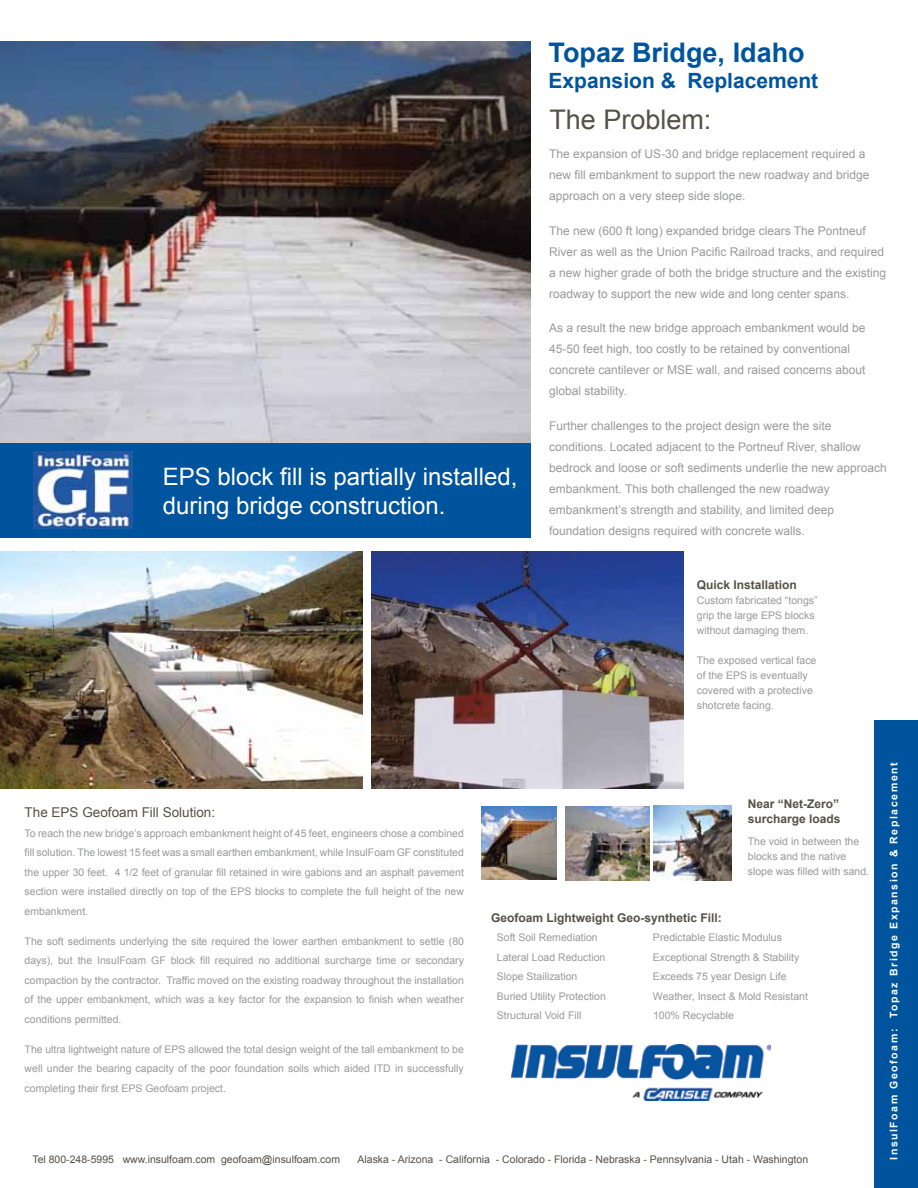
<style>
.page{position:relative;width:918px;height:1188px;background:#fff}
.page>*{position:absolute;margin:0;border:0;box-sizing:border-box;transform-origin:0 0}
.t1{font:700 27px "Arial";color:#00549e}
.t2{font:27px "Arial";color:#545146}
.t3{font:24px/28.5px "Arial";color:#fff}
.t4{font:700 21px "Arial";color:#00549e}
.t5{font:13.5px "Arial";color:#545146}
.t6{font:12px/21px "Arial";color:#999a9a}
.t7{font:700 12px/15px "Arial";color:#545146}
.t8{font:10.5px/19.5px "Arial";color:#999a9a}
.t9{font:10.5px "Arial";color:#545146}
.t10{font:700 10.5px "Arial";letter-spacing:.15em;color:#fff}
</style>
<div class="page">
<img style="left:0;top:42px;width:530px;height:401px">
<div style="left:875px;top:720px;width:43px;height:468px;background:#00549e"></div>
<div style="left:0;top:443px;width:531px;height:95px;background:#00549e"></div>
<img style="left:512px;top:1045px;width:259px;height:55px">
<img style="left:34px;top:451px;width:98px;height:78px">
<img style="left:482px;top:807px;width:75px;height:73px">
<img style="left:372px;top:551px;width:311px;height:237px">
<img style="left:654px;top:805px;width:77px;height:75px">
<img style="left:565px;top:806px;width:84px;height:74px">
<img style="left:0;top:551px;width:363px;height:237px">
<h2 class="t3" style="left:163px;top:463px;width:356px">EPS block fill is partially installed, during bridge construction.</h2>
<h1 class="t1" style="left:549px;top:35px;width:258px">Topaz Bridge, Idaho</h1>
<h3 class="t4" style="left:549px;top:66px;width:271px">Expansion &amp; Replacement</h3>
<h1 class="t2" style="left:549px;top:102px;width:164px">The Problem:</h1>
<p class="t6" style="left:549px;top:144px;width:322px">The expansion of US-30 and bridge replacement required a new fill embankment to support the new roadway and bridge approach on a very steep side slope.</p>
<p class="t6" style="left:549px;top:220px;width:338px">The new (600 ft long) expanded bridge clears The Pontneuf River as well as the Union Pacific Railroad tracks, and required a new higher grade of both the bridge structure and the existing roadway to support the new wide and long center spans.</p>
<p class="t6" style="left:549px;top:318px;width:318px">As a result the new bridge approach embankment would be 45-50 feet high, too costly to be retained by conventional concrete cantilever or MSE wall, and raised concerns about global stability.</p>
<p class="t6" style="left:549px;top:415px;width:339px">Further challenges to the project design were the site conditions. Located adjacent to the Portneuf River, shallow bedrock and loose or soft sediments underlie the new approach embankment. This both challenged the new roadway embankment’s strength and stability, and limited deep foundation designs required with concrete walls.</p>
<p class="t7" style="left:697px;top:578px;width:102px">Quick Installation</p>
<p class="t8" style="left:697px;top:593px;width:122px;line-height:15px">Custom fabricated “tongs” grip the large EPS blocks without damaging them.</p>
<p class="t8" style="left:697px;top:653px;width:121px;line-height:15px">The exposed vertical face of the EPS is eventually covered with a protective shotcrete facing.</p>
<p class="t5" style="left:25px;top:804px;width:192px">The EPS Geofoam Fill Solution:</p>
<p class="t8" style="left:25px;top:824px;width:441px;text-align:justify">To reach the new bridge’s approach embankment height of 45 feet, engineers chose a combined fill solution. The lowest 15 feet was a small earthen embankment, while InsulFoam GF constituted the upper 30 feet. 4 1/2 feet of granular fill retained in wire gabions and an asphalt pavement section were installed directly on top of the EPS blocks to complete the full height of the new embankment.</p>
<p class="t8" style="left:25px;top:932px;width:441px;text-align:justify">The soft sediments underlying the site required the lower earthen embankment to settle (80 days), but the InsulFoam GF block fill required no additional surcharge time or secondary compaction by the contractor. Traffic moved on the existing roadway throughout the installation of the upper embankment, which was a key factor for the expansion to finish when weather conditions permitted.</p>
<p class="t8" style="left:25px;top:1040px;width:441px;text-align:justify">The ultra lightweight nature of EPS allowed the total design weight of the tall embankment to be well under the bearing capacity of the poor foundation soils which aided ITD in successfully completing their first EPS Geofoam project.</p>
<p class="t7" style="left:748px;top:796px;width:94px">Near “Net-Zero” surcharge loads</p>
<p class="t8" style="left:748px;top:834px;width:123px;line-height:15px">The void in between the blocks and the native slope was filled with sand.</p>
<p class="t7" style="left:491px;top:911px;width:232px">Geofoam Lightweight Geo-synthetic Fill:</p>
<p class="t8" style="left:497px;top:928px;width:102px">Soft Soil Remediation</p>
<p class="t8" style="left:653px;top:928px;width:130px">Predictable Elastic Modulus</p>
<p class="t8" style="left:497px;top:948px;width:110px">Lateral Load Reduction</p>
<p class="t8" style="left:653px;top:948px;width:148px">Exceptional Strength &amp; Stability</p>
<p class="t8" style="left:497px;top:967px;width:82px">Slope Stailization</p>
<p class="t8" style="left:653px;top:967px;width:135px">Exceeds 75 year Design Life</p>
<p class="t8" style="left:497px;top:987px;width:111px">Buried Utility Protection</p>
<p class="t8" style="left:653px;top:987px;width:157px">Weather, Insect &amp; Mold Resistant</p>
<p class="t8" style="left:497px;top:1006px;width:86px">Structural Void Fill</p>
<p class="t8" style="left:653px;top:1006px;width:83px">100% Recyclable</p>
<p class="t9" style="left:32px;top:1152px;width:309px">Tel 800-248-5995 www.insulfoam.com geofoam@insulfoam.com</p>
<p class="t9" style="left:358px;top:1152px;width:452px">Alaska - Arizona - California - Colorado - Florida - Nebraska - Pennsylvania - Utah - Washington</p>
<p class="t10" style="left:887px;top:1160px;width:399px;rotate:-90deg">InsulFoam Geofoam: Topaz Bridge Expansion &amp; Replacement</p>
</div>
